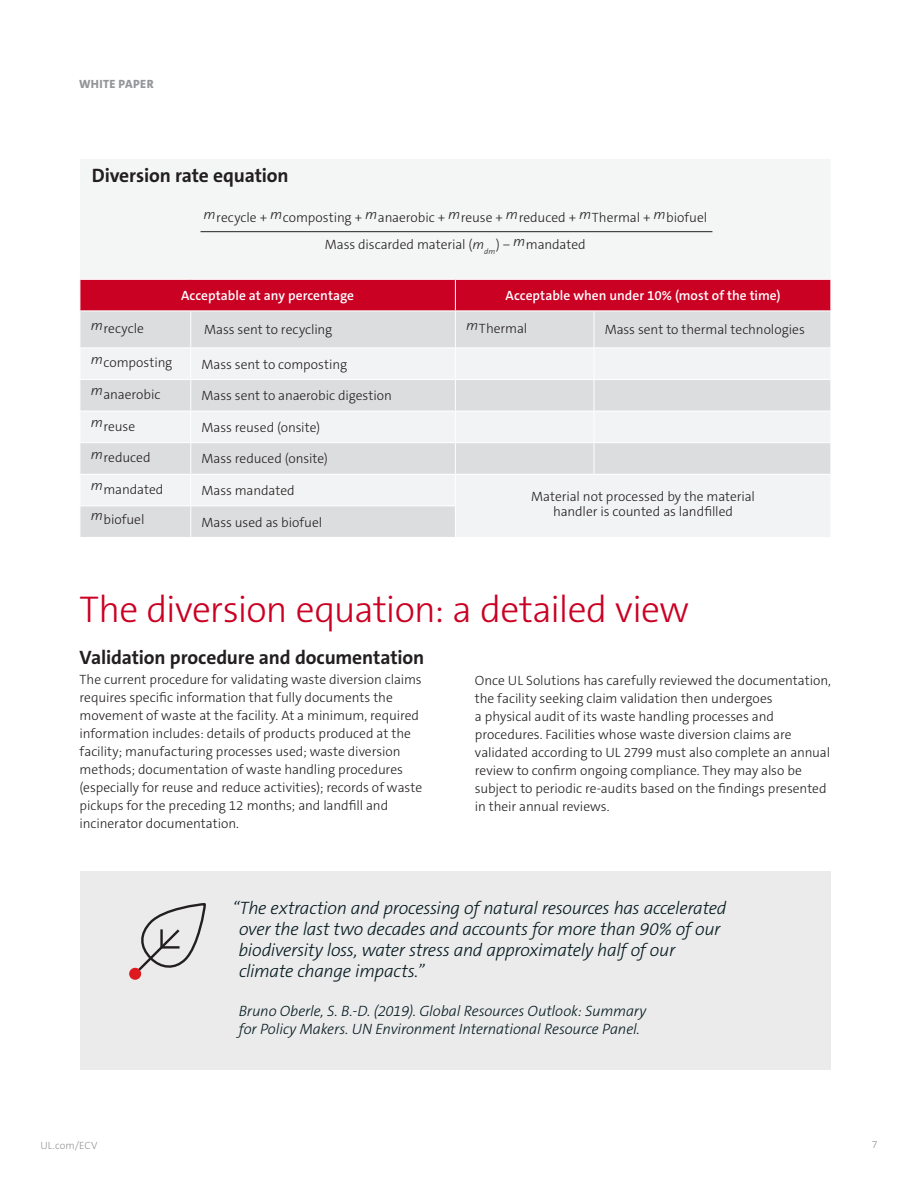
<style>
.page{position:relative;width:918px;height:1188px;background:#fff}
.page>*{position:absolute;margin:0;border:0;box-sizing:border-box;transform-origin:0 0}
.Interior_Headline_Multi_Colum{font:300 37.5px "The Sans C5";letter-spacing:-.02em;color:#ca0123}
.Subhead{font:700 19.5px "The Sans C5";letter-spacing:-.01em;color:#231f20}
.Call_Out_Copy{font:italic 300 18px/21px "The Sans C5";letter-spacing:-.015em;color:#051a20}
.Descriptor_Copy{font:italic 300 15px/18px "The Sans C5";letter-spacing:-.01em;color:#051a20}
.Body_Copy{font:italic 300 13.95px "The Sans C5";color:#231f20}
.Body_Copy-2{font:300 13.5px/18px "The Sans C5";letter-spacing:-.005em;color:#231f20}
.Body_Copy_Title{font:600 13.5px "The Sans C5";color:#fff}
.Running_Header{font:800 12px "The Sans C5";letter-spacing:.025em;color:#939598}
.Page_Number_Right{font:300 10.5px "The Sans C5";letter-spacing:.005em;color:#939598}
.s1{font-style:italic}
</style>
<div class="page">
<div style="left:80px;top:158px;width:751px;height:139px;background:#f4f5f5"></div>
<hr style="left:201px;top:231px;width:511px;height:1px;background:#231f20">
<div style="left:81px;top:280px;width:750px;height:31px;background:#ca0123"></div>
<div style="left:81px;top:312px;width:750px;height:36px;background:#dcdddf"></div>
<svg style="left:81px;top:349px;width:750px;height:188px;fill:#f2f3f4"></svg>
<hr style="left:80px;top:279px;width:111px;height:1px;background:#fff">
<hr style="left:80px;top:280px;width:1px;height:31px;background:#fff">
<hr style="left:191px;top:279px;width:264px;height:1px;background:#fff">
<hr style="left:455px;top:279px;width:139px;height:1px;background:#fff">
<hr style="left:455px;top:280px;width:1px;height:31px;background:#fff">
<hr style="left:594px;top:279px;width:237px;height:1px;background:#fff">
<hr style="left:190px;top:311px;width:1px;height:37px;background:#fff">
<hr style="left:455px;top:311px;width:1px;height:37px;background:#fff">
<hr style="left:594px;top:311px;width:1px;height:37px;background:#fff">
<hr style="left:190px;top:348px;width:1px;height:31px;background:#fff">
<hr style="left:455px;top:348px;width:1px;height:31px;background:#fff">
<hr style="left:594px;top:348px;width:1px;height:31px;background:#fff">
<hr style="left:80px;top:379px;width:111px;height:1px;background:#fff">
<hr style="left:191px;top:379px;width:264px;height:1px;background:#fff">
<hr style="left:190px;top:380px;width:1px;height:31px;background:#fff">
<hr style="left:455px;top:379px;width:139px;height:1px;background:#fff">
<hr style="left:455px;top:380px;width:1px;height:31px;background:#fff">
<hr style="left:594px;top:379px;width:237px;height:1px;background:#fff">
<hr style="left:594px;top:380px;width:1px;height:31px;background:#fff">
<hr style="left:80px;top:411px;width:111px;height:1px;background:#fff">
<hr style="left:191px;top:411px;width:264px;height:1px;background:#fff">
<hr style="left:190px;top:411px;width:1px;height:31px;background:#fff">
<hr style="left:455px;top:411px;width:139px;height:1px;background:#fff">
<hr style="left:455px;top:411px;width:1px;height:31px;background:#fff">
<hr style="left:594px;top:411px;width:237px;height:1px;background:#fff">
<hr style="left:594px;top:411px;width:1px;height:31px;background:#fff">
<hr style="left:80px;top:442px;width:111px;height:1px;background:#fff">
<hr style="left:191px;top:442px;width:264px;height:1px;background:#fff">
<hr style="left:190px;top:443px;width:1px;height:31px;background:#fff">
<hr style="left:455px;top:442px;width:139px;height:1px;background:#fff">
<hr style="left:455px;top:443px;width:1px;height:31px;background:#fff">
<hr style="left:594px;top:442px;width:237px;height:1px;background:#fff">
<hr style="left:594px;top:443px;width:1px;height:31px;background:#fff">
<hr style="left:80px;top:474px;width:111px;height:1px;background:#fff">
<hr style="left:191px;top:474px;width:264px;height:1px;background:#fff">
<hr style="left:190px;top:475px;width:1px;height:30px;background:#fff">
<hr style="left:455px;top:474px;width:139px;height:1px;background:#fff">
<hr style="left:455px;top:475px;width:1px;height:30px;background:#fff">
<hr style="left:594px;top:474px;width:237px;height:1px;background:#fff">
<hr style="left:80px;top:505px;width:111px;height:1px;background:#fff">
<hr style="left:191px;top:505px;width:265px;height:1px;background:#fff">
<hr style="left:190px;top:506px;width:1px;height:31px;background:#fff">
<hr style="left:455px;top:506px;width:1px;height:31px;background:#fff">
<div style="left:80px;top:871px;width:751px;height:198px;background:#ebebeb"></div>
<svg style="left:135px;top:903px;width:71px;height:71px"></svg>
<div style="left:129px;top:968px;width:12px;height:12px;background:#de1920;border-radius:50%"></div>
<p class="Running_Header" style="left:79px;top:77px;width:76px">WHITE PAPER</p>
<h3 class="Subhead" style="left:92px;top:163px;width:198px">Diversion rate equation</h3>
<p class="Body_Copy-2" style="left:204px;top:209px;width:505px"><sup>m</sup>recycle + <sup>m</sup>composting + <sup>m</sup>anaerobic + <sup>m</sup>reuse + <sup>m</sup>reduced + <sup>m</sup>Thermal + <sup>m</sup>biofuel</p>
<p class="Body_Copy-2" style="left:325px;top:236px;width:262px">Mass discarded material (<span class="s1">m</span><sub>dm</sub>) − <sup>m</sup>mandated</p>
<h6 class="Body_Copy_Title" style="left:181px;top:287px;width:175px">Acceptable at any percentage</h6>
<h6 class="Body_Copy_Title" style="left:506px;top:287px;width:277px">Acceptable when under 10% (most of the time)</h6>
<p class="Body_Copy-2" style="left:91px;top:320px;width:55px"><sup>m</sup>recycle</p>
<p class="Body_Copy-2" style="left:204px;top:321px;width:130px">Mass sent to recycling</p>
<p class="Body_Copy-2" style="left:466px;top:320px;width:63px"><sup>m</sup>Thermal</p>
<p class="Body_Copy-2" style="left:605px;top:321px;width:202px">Mass sent to thermal technologies</p>
<p class="Body_Copy-2" style="left:91px;top:354px;width:83px"><sup>m</sup>composting</p>
<p class="Body_Copy-2" style="left:202px;top:355px;width:147px">Mass sent to composting</p>
<p class="Body_Copy-2" style="left:91px;top:386px;width:71px"><sup>m</sup>anaerobic</p>
<p class="Body_Copy-2" style="left:202px;top:387px;width:192px">Mass sent to anaerobic digestion</p>
<p class="Body_Copy-2" style="left:91px;top:417px;width:46px"><sup>m</sup>reuse</p>
<p class="Body_Copy-2" style="left:202px;top:418px;width:120px">Mass reused (onsite)</p>
<p class="Body_Copy-2" style="left:91px;top:449px;width:61px"><sup>m</sup>reduced</p>
<p class="Body_Copy-2" style="left:202px;top:450px;width:128px">Mass reduced (onsite)</p>
<p class="Body_Copy-2" style="left:91px;top:480px;width:74px"><sup>m</sup>mandated</p>
<p class="Body_Copy-2" style="left:202px;top:482px;width:95px">Mass mandated</p>
<p class="Body_Copy-2" style="left:531px;top:488px;width:225px">Material not processed by the material</p>
<p class="Body_Copy" style="left:91px;top:507px;width:14px">m</p>
<p class="Body_Copy-2" style="left:553px;top:503px;width:182px">handler is counted as landfilled</p>
<p class="Body_Copy-2" style="left:104px;top:511px;width:42px">biofuel</p>
<p class="Body_Copy-2" style="left:202px;top:513px;width:122px">Mass used as biofuel</p>
<p class="Interior_Headline_Multi_Colum" style="left:80px;top:585px;width:611px">The diversion equation: a detailed view</p>
<h3 class="Subhead" style="left:80px;top:645px;width:346px">Validation procedure and documentation</h3>
<p class="Body_Copy-2" style="left:80px;top:670px;width:344px">The current procedure for validating waste diversion claims requires specific information that fully documents the movement of waste at the facility. At a minimum, required information includes: details of products produced at the facility; manufacturing processes used; waste diversion methods; documentation of waste handling procedures (especially for reuse and reduce activities); records of waste pickups for the preceding 12 months; and landfill and incinerator documentation.</p>
<p class="Body_Copy-2" style="left:475px;top:671px;width:358px">Once UL Solutions has carefully reviewed the documentation, the facility seeking claim validation then undergoes<br>a physical audit of its waste handling processes and procedures. Facilities whose waste diversion claims are validated according to UL 2799 must also complete an annual review to confirm ongoing compliance. They may also be subject to periodic re-audits based on the findings presented in their annual reviews.</p>
<p class="Page_Number_Right" style="left:40px;top:1138px;width:59px">UL.com/ECV</p>
<p class="Call_Out_Copy" style="left:239px;top:898px;width:489px;text-indent:-6px">“The extraction and processing of natural resources has accelerated over the last two decades and accounts for more than 90% of our biodiversity loss, water stress and approximately half of our climate change impacts.”</p>
<p class="Descriptor_Copy" style="left:239px;top:1002px;width:409px">Bruno Oberle, S. B.-D. (2019). Global Resources Outlook: Summary for Policy Makers. UN Environment International Resource Panel.</p>
<p class="Page_Number_Right" style="left:872px;top:1137px;width:7px">7</p>
</div>
